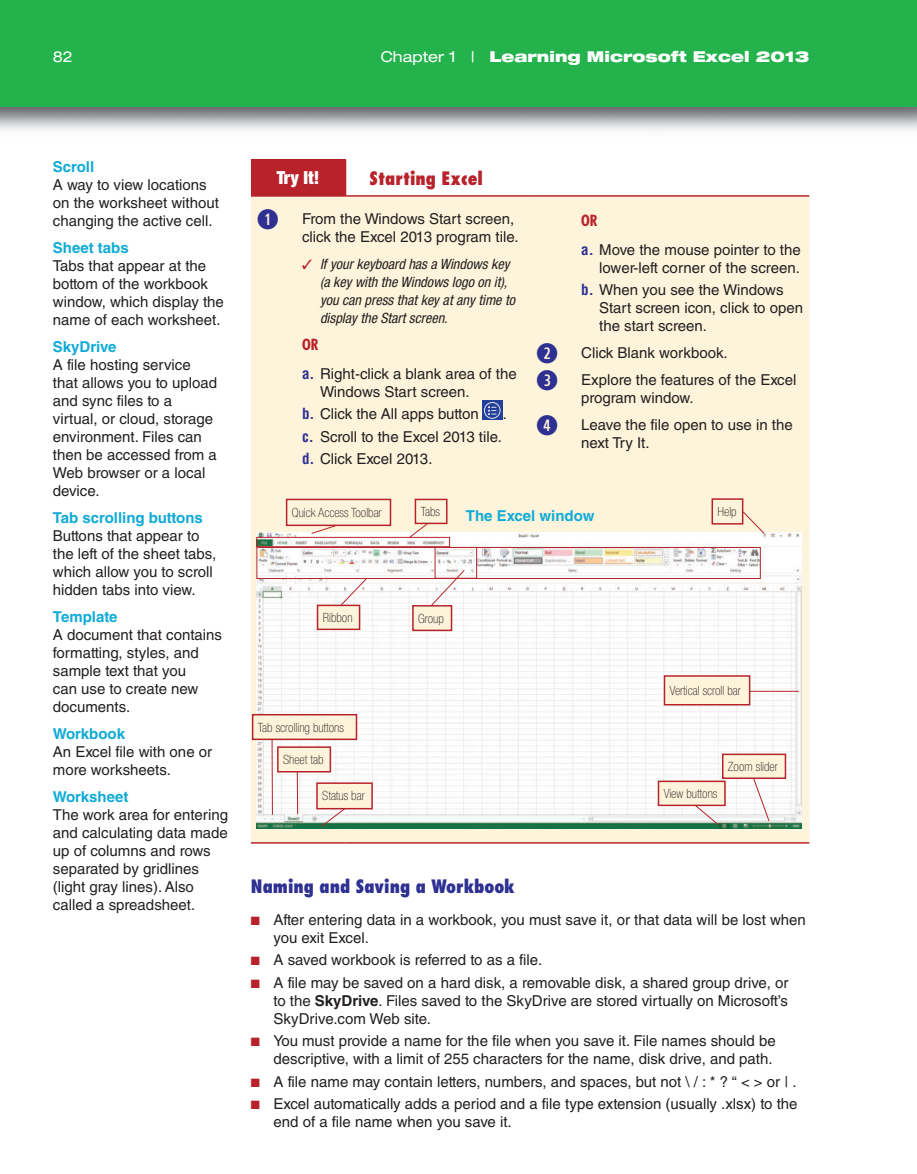
<style>
.page{position:relative;width:917px;height:1174px;background:#fff}
.page>*{position:absolute;margin:0;border:0;box-sizing:border-box;transform-origin:0 0}
.t1{font:700 27px "Combi Numerals";color:#2e3092}
.t2{font:800 condensed 18px "Futura Std";color:#2e3092}
.t3{font:800 condensed 18px "Futura Std";color:#b8222b}
.t4{font:900 condensed 18px "Helvetica Neue LT Std";color:#fff}
.t5{font:15px/18px "Helvetica LT Std";color:#231f20}
.t6{font:700 15px "Helvetica LT Std";color:#10abd7}
.t7{font:900 expanded 15px "Helvetica Neue LT Std";color:#fff}
.t8{font:700 condensed 15px "Futura Std";color:#b8222b}
.t9{font:expanded 15px "Helvetica Neue LT Std";color:#fff}
.t10{font:italic condensed 14.25px/18px "Helvetica Neue LT Std";color:#231f20}
.t11{font:100 condensed 12.75px "Helvetica Neue LT Std";color:#231f20}
.s1{font-weight:400}
.s2{font-family:"Combi Numerals";font-weight:700;font-size:27px;color:#2e3092}
.s3{color:#b8222b}
.s4{font-weight:700;font-stretch:condensed;color:#2e3092}
.s5{font-weight:700}
</style>
<div class="page">
<div style="left:0;top:0;width:916px;height:107px;background:#23b24b"></div>
<div style="left:251px;top:160px;width:94px;height:36px;background:#b8222b"></div>
<div style="left:251px;top:197px;width:558px;height:645px;background:#fef4db"></div>
<hr style="left:251px;top:195px;width:94px;height:2px;background:#b8222b">
<hr style="left:345px;top:160px;width:1px;height:35px;background:#b8222b">
<hr style="left:345px;top:195px;width:185px;height:2px;background:#b8222b">
<hr style="left:530px;top:195px;width:279px;height:2px;background:#b8222b">
<hr style="left:251px;top:842px;width:94px;height:1px;background:#b8222b">
<hr style="left:345px;top:842px;width:185px;height:1px;background:#b8222b">
<hr style="left:530px;top:842px;width:279px;height:1px;background:#b8222b">
<img style="left:483px;top:400px;width:19px;height:19px">
<img style="left:256px;top:533px;width:545px;height:295px">
<svg style="left:310px;top:526px;width:44px;height:8px"></svg>
<div style="left:286px;top:499px;width:104px;height:26px;background:#fef4db"></div>
<div style="left:286px;top:498px;width:105px;height:28px;border:2px solid #b8222b"></div>
<hr style="left:750px;top:691px;width:48px;height:1px;background:#b8222b">
<div style="left:664px;top:676px;width:85px;height:28px;background:#fef4db"></div>
<div style="left:663px;top:675px;width:87px;height:30px;border:2px solid #b8222b"></div>
<svg style="left:320px;top:809px;width:31px;height:18px"></svg>
<div style="left:317px;top:783px;width:55px;height:25px;background:#fef4db"></div>
<div style="left:316px;top:782px;width:57px;height:27px;border:2px solid #b8222b"></div>
<svg style="left:692px;top:806px;width:27px;height:19px"></svg>
<div style="left:658px;top:781px;width:67px;height:24px;background:#fef4db"></div>
<div style="left:657px;top:780px;width:68px;height:26px;border:2px solid #b8222b"></div>
<svg style="left:742px;top:511px;width:23px;height:23px"></svg>
<div style="left:712px;top:499px;width:30px;height:25px;background:#fef4db"></div>
<div style="left:711px;top:498px;width:32px;height:26px;border:2px solid #b8222b"></div>
<svg style="left:409px;top:517px;width:26px;height:20px"></svg>
<div style="left:415px;top:499px;width:31px;height:24px;background:#fef4db"></div>
<div style="left:414px;top:498px;width:33px;height:26px;border:2px solid #b8222b"></div>
<svg style="left:337px;top:579px;width:30px;height:29px"></svg>
<div style="left:317px;top:605px;width:42px;height:24px;background:#fef4db"></div>
<div style="left:317px;top:604px;width:43px;height:26px;border:2px solid #b8222b"></div>
<svg style="left:752px;top:779px;width:17px;height:42px"></svg>
<div style="left:722px;top:754px;width:63px;height:24px;background:#fef4db"></div>
<div style="left:722px;top:753px;width:64px;height:26px;border:2px solid #b8222b"></div>
<div style="left:256px;top:537px;width:194px;height:10px;border:1px solid #b8222b"></div>
<div style="left:256px;top:547px;width:504px;height:32px;border:1px solid #b8222b"></div>
<div style="left:434px;top:547px;width:43px;height:31px;border:1px solid #b8222b"></div>
<svg style="left:427px;top:569px;width:38px;height:41px"></svg>
<div style="left:413px;top:605px;width:38px;height:25px;background:#fef4db"></div>
<div style="left:412px;top:605px;width:40px;height:26px;border:2px solid #b8222b"></div>
<hr style="left:272px;top:739px;width:1px;height:75px;background:#b8222b">
<div style="left:252px;top:714px;width:104px;height:25px;background:#fef4db"></div>
<div style="left:252px;top:714px;width:105px;height:26px;border:2px solid #b8222b"></div>
<hr style="left:297px;top:771px;width:1px;height:43px;background:#b8222b">
<div style="left:278px;top:747px;width:52px;height:24px;background:#fef4db"></div>
<div style="left:277px;top:746px;width:54px;height:26px;border:2px solid #b8222b"></div>
<p class="t9" style="left:53px;top:48px;width:22px">82</p>
<p class="t7" style="left:381px;top:47px;width:430px"><span class="s1">Chapter 1 |</span> Learning Microsoft Excel 2013</p>
<p class="t6" style="left:53px;top:157px;width:43px">Scroll</p>
<p class="t5" style="left:53px;top:175px;width:167px">A way to view locations on the worksheet without changing the active cell.</p>
<p class="t6" style="left:53px;top:238px;width:77px">Sheet tabs</p>
<p class="t5" style="left:53px;top:256px;width:172px">Tabs that appear at the bottom of the workbook window, which display the name of each worksheet.</p>
<p class="t6" style="left:53px;top:337px;width:65px">SkyDrive</p>
<p class="t5" style="left:53px;top:355px;width:166px">A file hosting service that allows you to upload and sync files to a virtual, or cloud, storage environment. Files can then be accessed from a<br>Web browser or a local device.</p>
<p class="t6" style="left:53px;top:508px;width:151px">Tab scrolling buttons</p>
<p class="t5" style="left:53px;top:526px;width:165px">Buttons that appear to the left of the sheet tabs, which allow you to scroll hidden tabs into view.</p>
<p class="t6" style="left:53px;top:607px;width:66px">Template</p>
<p class="t5" style="left:53px;top:625px;width:171px">A document that contains formatting, styles, and sample text that you<br>can use to create new documents.</p>
<p class="t6" style="left:53px;top:724px;width:74px">Workbook</p>
<p class="t5" style="left:53px;top:742px;width:161px">An Excel file with one or more worksheets.</p>
<p class="t6" style="left:53px;top:787px;width:77px">Worksheet</p>
<p class="t5" style="left:53px;top:805px;width:177px">The work area for entering and calculating data made up of columns and rows separated by gridlines (light gray lines). Also called a spreadsheet.</p>
<p class="t4" style="left:277px;top:167px;width:44px">Try It!</p>
<p class="t3" style="left:369px;top:167px;width:115px">Starting Excel</p>
<p class="t5" style="left:257px;top:210px;width:263px;text-align:right"><span class="s2">Q</span> From the Windows Start screen, click the Excel 2013 program tile.</p>
<p class="t10" style="left:320px;top:255px;width:196px;text-indent:-18px"><span class="s3">✓</span> If your keyboard has a Windows key (a key with the Windows logo on it), you can press that key at any time to display the Start screen.</p>
<p class="t8" style="left:302px;top:335px;width:18px">OR</p>
<p class="t5" style="left:320px;top:364px;width:198px;text-indent:-18px"><span class="s4">a.</span> Right-click a blank area of the<br>Windows Start screen.</p>
<p class="t5" style="left:302px;top:405px;width:178px"><span class="s4">b.</span> Click the All apps button</p>
<p class="t5" style="left:502px;top:405px;width:6px">.</p>
<p class="t5" style="left:302px;top:425px;width:201px;line-height:22.5px"><span class="s4">c.</span> Scroll to the Excel 2013 tile. <span class="s4">d.</span> Click Excel 2013.</p>
<p class="t8" style="left:581px;top:211px;width:18px">OR</p>
<p class="t5" style="left:581px;top:240px;width:221px;text-align:right"><span class="s4">a.</span> Move the mouse pointer to the lower-left corner of the screen.</p>
<p class="t5" style="left:599px;top:281px;width:205px;text-indent:-18px"><span class="s4">b.</span> When you see the Windows<br>Start screen icon, click to open the start screen.</p>
<p class="t5" style="left:536px;top:344px;width:193px"><span class="s2">W</span> Click Blank workbook.</p>
<h1 class="t1" style="left:536px;top:370px;width:24px">E</h1>
<p class="t5" style="left:581px;top:371px;width:217px">Explore the features of the Excel program window.</p>
<h1 class="t1" style="left:536px;top:415px;width:24px">R</h1>
<p class="t5" style="left:581px;top:416px;width:213px">Leave the file open to use in the next Try It.</p>
<p class="t11" style="left:292px;top:505px;width:91px">Quick Access Toolbar</p>
<p class="t11" style="left:323px;top:610px;width:31px">Ribbon</p>
<p class="t11" style="left:258px;top:720px;width:88px">Tab scrolling buttons</p>
<p class="t11" style="left:283px;top:752px;width:42px">Sheet tab</p>
<p class="t11" style="left:420px;top:504px;width:21px">Tabs</p>
<p class="t11" style="left:717px;top:504px;width:21px">Help</p>
<p class="t6" style="left:466px;top:506px;width:130px">The Excel window</p>
<p class="t11" style="left:418px;top:611px;width:27px">Group</p>
<p class="t11" style="left:669px;top:683px;width:73px">Vertical scroll bar</p>
<p class="t11" style="left:728px;top:759px;width:51px">Zoom slider</p>
<p class="t11" style="left:322px;top:788px;width:44px">Status bar</p>
<p class="t11" style="left:663px;top:786px;width:55px">View buttons</p>
<p class="t2" style="left:251px;top:875px;width:265px">Naming and Saving a Workbook</p>
<p class="t5" style="left:273px;top:910px;width:534px;text-indent:-22px"><span class="s3">■</span> After entering data in a workbook, you must save it, or that data will be lost when you exit Excel.</p>
<p class="t5" style="left:251px;top:950px;width:293px"><span class="s3">■</span> A saved workbook is referred to as a file.</p>
<p class="t5" style="left:273px;top:973px;width:516px;text-align:justify;text-indent:-22px"><span class="s3">■</span> A file may be saved on a hard disk, a removable disk, a shared group drive, or to the <span class="s5">SkyDrive</span>. Files saved to the SkyDrive are stored virtually on Microsoft’s SkyDrive.com Web site.</p>
<p class="t5" style="left:251px;top:1031px;width:526px;text-align:right"><span class="s3">■</span> You must provide a name for the file when you save it. File names should be descriptive, with a limit of 255 characters for the name, disk drive, and path.</p>
<p class="t5" style="left:251px;top:1072px;width:547px"><span class="s3">■</span> A file name may contain letters, numbers, and spaces, but not \ / : * ? “ &lt; &gt; or | .</p>
<p class="t5" style="left:273px;top:1094px;width:525px;text-indent:-22px"><span class="s3">■</span> Excel automatically adds a period and a file type extension (usually .xlsx) to the end of a file name when you save it.</p>
</div>
